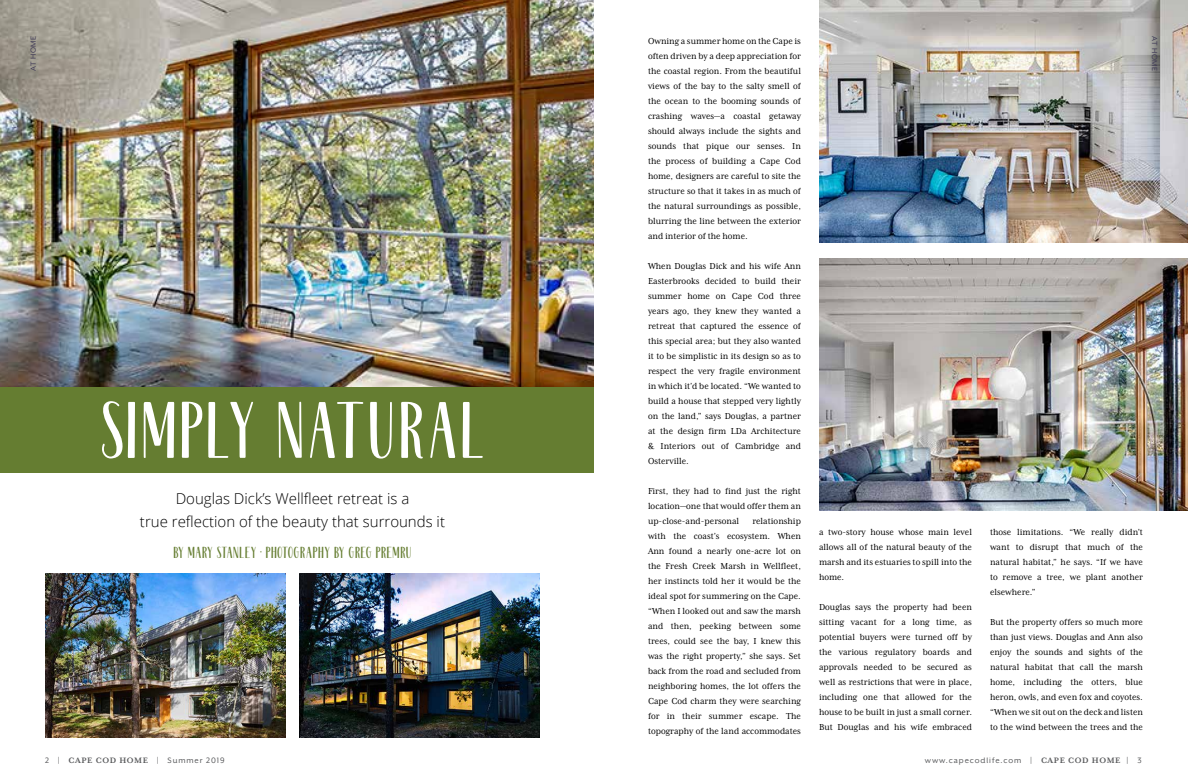
<style>
.page{position:relative;width:1188px;height:783px;background:#fff}
.page>*{position:absolute;margin:0;border:0;box-sizing:border-box;transform-origin:0 0}
.t1{font:70px "OH Starfish";color:#fff}
.t2{font:300 15px/23px "Open Sans";color:#000;text-align:center}
.t3{font:14px "OH Starfish";color:#657d31}
.t4{font:10px/15px "Mrs Eaves XL Serif Nar OT";color:#000;text-align:justify}
.t5{font:9px "Mr Eaves XL San R";letter-spacing:.1em;color:#58595b}
.t6{font:8.5px "Mr Eaves XL San R";letter-spacing:.06em;color:#413c57}
.s1{font-family:"Mrs Eaves XL Serif OT";font-weight:700}
</style>
<div class="page">
<img style="left:0;top:0;width:594px;height:387px">
<img style="left:45px;top:573px;width:241px;height:165px">
<img style="left:300px;top:573px;width:240px;height:165px">
<div style="left:0;top:387px;width:594px;height:85px;background:#657d31"></div>
<img style="left:819px;top:0;width:369px;height:243px">
<img style="left:819px;top:258px;width:369px;height:252px">
<p class="t6" style="left:28px;top:71px;width:36px;rotate:-90deg">AT HOME</p>
<p class="t6" style="left:1160px;top:36px;width:36px;rotate:90deg">AT HOME</p>
<p class="t4" style="left:648px;top:33px;width:155px">Owning a summer home on the Cape is often driven by a deep appreciation for the coastal region. From the beautiful views of the bay to the salty smell of the ocean to the booming sounds of crashing waves—a coastal getaway should always include the sights and sounds that pique our senses. In the process of building a Cape Cod home, designers are careful to site the structure so that it takes in as much of the natural surroundings as possible, blurring the line between the exterior and interior of the home.</p>
<p class="t4" style="left:648px;top:258px;width:155px">When Douglas Dick and his wife Ann Easterbrooks decided to build their summer home on Cape Cod three years ago, they knew they wanted a retreat that captured the essence of this special area; but they also wanted it to be simplistic in its design so as to respect the very fragile environment in which it’d be located. “We wanted to build a house that stepped very lightly on the land,” says Douglas, a partner at the design firm LDa Architecture &amp; Interiors out of Cambridge and Osterville.</p>
<p class="t4" style="left:648px;top:483px;width:155px">First, they had to find just the right location—one that would offer them an up-close-and-personal</p>
<h1 class="t1" style="left:100px;top:389px;width:386px">SIMPLY NATURAL</h1>
<h2 class="t2" style="left:140px;top:487px;width:307px">Douglas Dick’s Wellfleet retreat is a<br>true reflection of the beauty that surrounds it</h2>
<p class="t4" style="left:648px;top:513px;width:155px;text-indent:104px">relationship with the coast’s ecosystem. When Ann found a nearly one-acre lot on the Fresh Creek Marsh in Wellfleet, her instincts told her it would be the ideal spot for summering on the Cape. “When I looked out and saw the marsh and then, peeking between some trees, could see the bay, I knew this was the right property,” she says. Set back from the road and secluded from neighboring homes, the lot offers the Cape Cod charm they were searching for in their summer escape. The topography of the land accommodates</p>
<p class="t4" style="left:819px;top:525px;width:155px">a two-story house whose main level allows all of the natural beauty of the marsh and its estuaries to spill into the home.</p>
<p class="t4" style="left:990px;top:525px;width:155px">those limitations. “We really didn’t want to disrupt that much of the natural habitat,” he says. “If we have to remove a tree, we plant another elsewhere.”</p>
<p class="t4" style="left:990px;top:615px;width:155px">But the property offers so much more than just views. Douglas and Ann also enjoy the sounds and sights of the natural habitat that call the marsh home, including the otters, blue heron, owls, and even fox and coyotes. “When we sit out on the deck and listen to the wind between the trees and the</p>
<h3 class="t3" style="left:173px;top:545px;width:240px">BY MARY STANLEY • PHOTOGRAPHY BY GREG PREMRU</h3>
<p class="t4" style="left:819px;top:600px;width:155px">Douglas says the property had been sitting vacant for a long time, as potential buyers were turned off by the various regulatory boards and approvals needed to be secured as well as restrictions that were in place, including one that allowed for the house to be built in just a small corner.<br>But Douglas and his wife embraced</p>
<p class="t5" style="left:45px;top:756px;width:181px">2 | <span class="s1">CAPE COD HOME</span> | Summer 2019</p>
<p class="t5" style="left:925px;top:756px;width:218px">www.capecodlife.com | <span class="s1">CAPE COD HOME</span> | 3</p>
</div>
